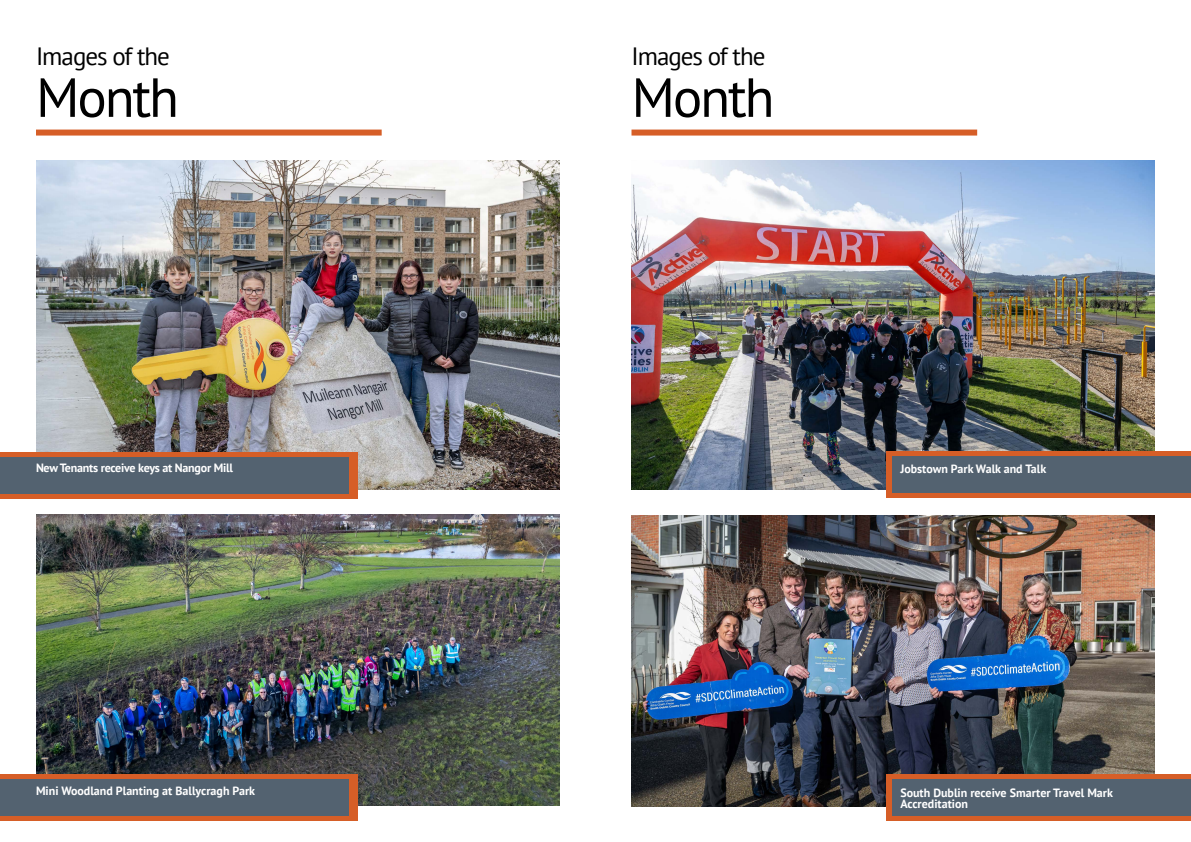
<style>
.page{position:relative;width:1191px;height:842px;background:#fff}
.page>*{position:absolute;margin:0;border:0;box-sizing:border-box;transform-origin:0 0}
.t1{font:55px "PT Sans";letter-spacing:-.04em;color:#000}
.t2{font:25px "PT Sans";letter-spacing:-.04em;color:#000}
.t3{font:700 12px/11px "PT Sans";color:#fff}
.t4{font:700 12px "PT Sans";letter-spacing:-.02em;color:#fff}
</style>
<div class="page">
<div style="left:36px;top:130px;width:346px;height:6px;background:#d65e27"></div>
<img style="left:36px;top:161px;width:523px;height:328px">
<img style="left:36px;top:514px;width:523px;height:292px">
<div style="left:0;top:452px;width:358px;height:46px;background:#d65e27"></div>
<div style="left:0;top:457px;width:348px;height:36px;background:#536270"></div>
<div style="left:0;top:774px;width:358px;height:47px;background:#d65e27"></div>
<div style="left:0;top:779px;width:349px;height:37px;background:#536270"></div>
<div style="left:631px;top:130px;width:346px;height:6px;background:#d65e27"></div>
<img style="left:631px;top:161px;width:524px;height:328px">
<div style="left:886px;top:451px;width:305px;height:46px;background:#d65e27"></div>
<div style="left:892px;top:456px;width:299px;height:37px;background:#536270"></div>
<img style="left:631px;top:515px;width:524px;height:292px">
<div style="left:886px;top:774px;width:305px;height:47px;background:#d65e27"></div>
<div style="left:892px;top:779px;width:299px;height:37px;background:#536270"></div>
<h2 class="t2" style="left:36px;top:40px;width:135px">Images of the</h2>
<h1 class="t1" style="left:36px;top:62px;width:144px">Month</h1>
<h2 class="t2" style="left:631px;top:40px;width:135px">Images of the</h2>
<h1 class="t1" style="left:631px;top:62px;width:144px">Month</h1>
<p class="t4" style="left:36px;top:459px;width:198px">New Tenants receive keys at Nangor Mill</p>
<p class="t3" style="left:900px;top:463px;width:147px">Jobstown Park Walk and Talk</p>
<p class="t3" style="left:36px;top:785px;width:221px">Mini Woodland Planting at Ballycragh Park</p>
<p class="t3" style="left:900px;top:787px;width:214px">South Dublin receive Smarter Travel Mark<br>Accreditation</p>
</div>
